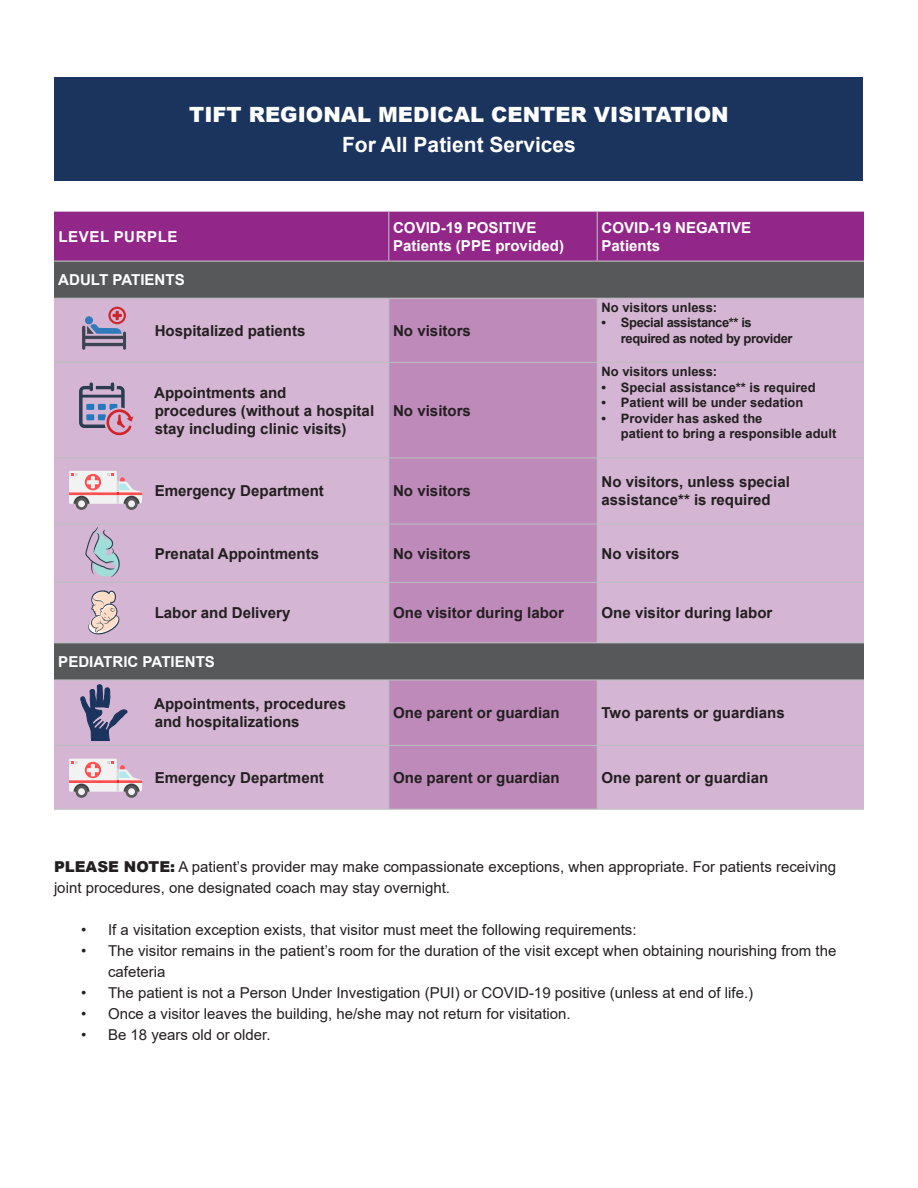
<style>
.page{position:relative;width:918px;height:1188px;background:#fff}
.page>*{position:absolute;margin:0;border:0;box-sizing:border-box;transform-origin:0 0}
.t1{font:900 21px/30px "Arial";color:#fff;text-align:center}
.t2{font:700 15.15px/18.1px "Arial";color:#231f20}
.t3{font:700 15.15px "Arial";color:#fff}
.t4{font:700 15.15px "Arial";letter-spacing:.035em;color:#fff}
.t5{font:15px/21px "Arial";color:#231f20}
.t6{font:700 15px/18px "Arial";color:#231f20}
.t7{font:700 12.9px/15.5px "Arial";color:#231f20}
.t8{font:700 12.9px/15.5px "Arial";letter-spacing:-.03em;color:#231f20}
.s1{font-weight:700}
.s2{font-weight:900}
</style>
<div class="page">
<div style="left:55px;top:77px;width:808px;height:104px;background:#1a345d"></div>
<div style="left:54px;top:212px;width:810px;height:49px;background:#932689"></div>
<div style="left:54px;top:262px;width:810px;height:36px;background:#57585a"></div>
<svg style="left:54px;top:299px;width:810px;height:510px;background:#caaec9"></svg>
<svg style="left:389px;top:299px;width:208px;height:510px;background:#b588b3"></svg>
<hr style="left:388px;top:212px;width:1px;height:49px;background:#bcbdc0">
<hr style="left:597px;top:212px;width:1px;height:49px;background:#bcbdc0">
<hr style="left:54px;top:261px;width:335px;height:1px;background:#bcbdc0">
<hr style="left:389px;top:261px;width:208px;height:1px;background:#bcbdc0">
<hr style="left:597px;top:261px;width:267px;height:1px;background:#bcbdc0">
<hr style="left:54px;top:298px;width:335px;height:1px;background:#bcbdc0">
<hr style="left:389px;top:298px;width:208px;height:1px;background:#bcbdc0">
<hr style="left:388px;top:299px;width:1px;height:63px;background:#bcbdc0">
<hr style="left:597px;top:298px;width:267px;height:1px;background:#bcbdc0">
<hr style="left:597px;top:299px;width:1px;height:63px;background:#bcbdc0">
<hr style="left:54px;top:362px;width:335px;height:1px;background:#bcbdc0">
<hr style="left:389px;top:362px;width:208px;height:1px;background:#bcbdc0">
<hr style="left:388px;top:363px;width:1px;height:94px;background:#bcbdc0">
<hr style="left:597px;top:362px;width:267px;height:1px;background:#bcbdc0">
<hr style="left:597px;top:363px;width:1px;height:94px;background:#bcbdc0">
<hr style="left:54px;top:457px;width:335px;height:1px;background:#bcbdc0">
<hr style="left:389px;top:457px;width:208px;height:1px;background:#bcbdc0">
<hr style="left:388px;top:458px;width:1px;height:65px;background:#bcbdc0">
<hr style="left:597px;top:457px;width:267px;height:1px;background:#bcbdc0">
<hr style="left:597px;top:458px;width:1px;height:65px;background:#bcbdc0">
<hr style="left:54px;top:523px;width:335px;height:2px;background:#bcbdc0">
<hr style="left:389px;top:523px;width:208px;height:2px;background:#bcbdc0">
<hr style="left:388px;top:525px;width:1px;height:57px;background:#bcbdc0">
<hr style="left:597px;top:523px;width:267px;height:2px;background:#bcbdc0">
<hr style="left:597px;top:525px;width:1px;height:57px;background:#bcbdc0">
<hr style="left:54px;top:582px;width:335px;height:1px;background:#bcbdc0">
<hr style="left:389px;top:582px;width:208px;height:1px;background:#bcbdc0">
<hr style="left:388px;top:583px;width:1px;height:59px;background:#bcbdc0">
<hr style="left:597px;top:582px;width:267px;height:1px;background:#bcbdc0">
<hr style="left:597px;top:583px;width:1px;height:59px;background:#bcbdc0">
<hr style="left:54px;top:642px;width:335px;height:1px;background:#bcbdc0">
<hr style="left:389px;top:642px;width:208px;height:1px;background:#bcbdc0">
<hr style="left:597px;top:642px;width:267px;height:1px;background:#bcbdc0">
<hr style="left:54px;top:679px;width:335px;height:2px;background:#bcbdc0">
<hr style="left:389px;top:679px;width:208px;height:2px;background:#bcbdc0">
<hr style="left:388px;top:681px;width:1px;height:64px;background:#bcbdc0">
<hr style="left:597px;top:679px;width:267px;height:2px;background:#bcbdc0">
<hr style="left:597px;top:681px;width:1px;height:64px;background:#bcbdc0">
<hr style="left:54px;top:745px;width:335px;height:1px;background:#bcbdc0">
<hr style="left:389px;top:745px;width:208px;height:1px;background:#bcbdc0">
<hr style="left:388px;top:746px;width:1px;height:63px;background:#bcbdc0">
<hr style="left:597px;top:745px;width:267px;height:1px;background:#bcbdc0">
<hr style="left:597px;top:746px;width:1px;height:63px;background:#bcbdc0">
<hr style="left:54px;top:809px;width:335px;height:1px;background:#bcbdc0">
<hr style="left:389px;top:809px;width:208px;height:1px;background:#bcbdc0">
<hr style="left:597px;top:809px;width:267px;height:1px;background:#bcbdc0">
<svg style="left:82px;top:307px;width:44px;height:43px;background:#9f8aa6"></svg>
<svg style="left:79px;top:382px;width:54px;height:53px;background:#a68daa"></svg>
<svg style="left:75px;top:498px;width:13px;height:12px"></svg>
<svg style="left:125px;top:498px;width:13px;height:12px"></svg>
<svg style="left:69px;top:471px;width:73px;height:33px"></svg>
<div style="left:78px;top:500px;width:7px;height:7px;background:#f2f2f2;border-radius:50%"></div>
<div style="left:128px;top:500px;width:7px;height:7px;background:#f2f2f2;border-radius:50%"></div>
<svg style="left:75px;top:786px;width:13px;height:12px"></svg>
<svg style="left:125px;top:786px;width:13px;height:12px"></svg>
<svg style="left:69px;top:759px;width:73px;height:33px"></svg>
<div style="left:78px;top:788px;width:7px;height:7px;background:#f2f2f2;border-radius:50%"></div>
<div style="left:128px;top:788px;width:7px;height:7px;background:#f2f2f2;border-radius:50%"></div>
<svg style="left:85px;top:527px;width:36px;height:50px;background:#b3b5c7"></svg>
<svg style="left:85px;top:590px;width:35px;height:46px;background:#d2bbbf"></svg>
<svg style="left:80px;top:684px;width:48px;height:57px;background:#8981a3"></svg>
<p class="t1" style="left:189px;top:98px;width:541px">TIFT REGIONAL MEDICAL CENTER VISITATION<br><span class="s1">For All Patient Services</span></p>
<p class="t4" style="left:59px;top:226px;width:120px">LEVEL PURPLE</p>
<p class="t3" style="left:393px;top:217px;width:145px">COVID-19 POSITIVE</p>
<p class="t3" style="left:393px;top:235px;width:172px">Patients (PPE provided)</p>
<p class="t3" style="left:602px;top:217px;width:151px">COVID-19 NEGATIVE</p>
<p class="t3" style="left:602px;top:235px;width:60px">Patients</p>
<p class="t3" style="left:58px;top:269px;width:128px">ADULT PATIENTS</p>
<p class="t2" style="left:155px;top:322px;width:152px">Hospitalized patients</p>
<p class="t2" style="left:393px;top:322px;width:79px">No visitors</p>
<p class="t2" style="left:154px;top:383px;width:222px">Appointments and<br>procedures (without a hospital</p>
<p class="t2" style="left:155px;top:420px;width:193px">stay including clinic visits)</p>
<p class="t2" style="left:393px;top:401px;width:79px">No visitors</p>
<p class="t7" style="left:602px;top:300px;width:117px">No visitors unless:</p>
<p class="t8" style="left:621px;top:315px;width:173px;text-indent:-19px">• Special assistance** is required as noted by provider</p>
<p class="t7" style="left:602px;top:364px;width:117px">No visitors unless:</p>
<p class="t7" style="left:602px;top:379px;width:216px">• Special assistance** is required</p>
<p class="t7" style="left:602px;top:395px;width:203px">• Patient will be under sedation</p>
<p class="t7" style="left:621px;top:411px;width:217px;text-indent:-19px">• Provider has asked the<br>patient to bring a responsible adult</p>
<p class="t2" style="left:155px;top:482px;width:171px">Emergency Department</p>
<p class="t2" style="left:393px;top:482px;width:79px">No visitors</p>
<p class="t6" style="left:602px;top:473px;width:190px">No visitors, unless special assistance** is required</p>
<p class="t2" style="left:155px;top:544px;width:166px">Prenatal Appointments</p>
<p class="t2" style="left:393px;top:544px;width:79px">No visitors</p>
<p class="t2" style="left:602px;top:544px;width:79px">No visitors</p>
<p class="t2" style="left:155px;top:604px;width:137px">Labor and Delivery</p>
<p class="t2" style="left:393px;top:604px;width:172px">One visitor during labor</p>
<p class="t2" style="left:602px;top:604px;width:172px">One visitor during labor</p>
<p class="t3" style="left:58px;top:651px;width:158px">PEDIATRIC PATIENTS</p>
<p class="t2" style="left:154px;top:695px;width:193px">Appointments, procedures and hospitalizations</p>
<p class="t2" style="left:393px;top:704px;width:168px">One parent or guardian</p>
<p class="t2" style="left:602px;top:704px;width:185px">Two parents or guardians</p>
<p class="t2" style="left:155px;top:769px;width:171px">Emergency Department</p>
<p class="t2" style="left:393px;top:769px;width:168px">One parent or guardian</p>
<p class="t2" style="left:602px;top:769px;width:168px">One parent or guardian</p>
<p class="t5" style="left:54px;top:856px;width:784px"><span class="s2">PLEASE NOTE:</span> A patient’s provider may make compassionate exceptions, when appropriate. For patients receiving joint procedures, one designated coach may stay overnight.</p>
<p class="t5" style="left:81px;top:919px;width:557px">• If a visitation exception exists, that visitor must meet the following requirements:</p>
<p class="t5" style="left:108px;top:940px;width:730px;text-indent:-27px">• The visitor remains in the patient’s room for the duration of the visit except when obtaining nourishing from the cafeteria</p>
<p class="t5" style="left:81px;top:982px;width:674px">• The patient is not a Person Under Investigation (PUI) or COVID-19 positive (unless at end of life.)</p>
<p class="t5" style="left:81px;top:1003px;width:491px">• Once a visitor leaves the building, he/she may not return for visitation.</p>
<p class="t5" style="left:81px;top:1024px;width:191px">• Be 18 years old or older.</p>
</div>
